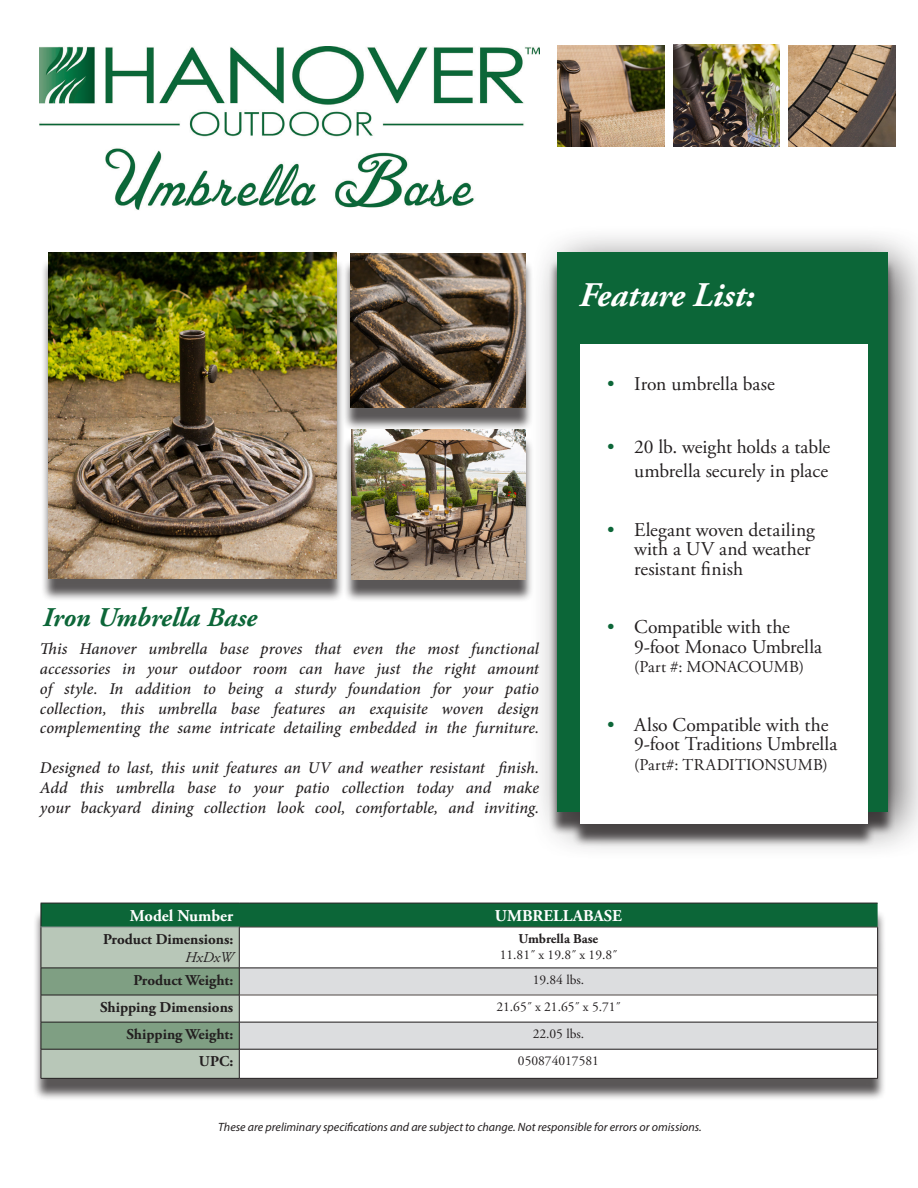
<style>
.page{position:relative;width:918px;height:1188px;background:#fff}
.page>*{position:absolute;margin:0;border:0;box-sizing:border-box;transform-origin:0 0}
.t1{font:italic 700 34.5px "Adobe Garamond Pro";color:#fff}
.t2{font:italic 700 27px "Adobe Garamond Pro";color:#0c6638}
.t3{font:19.5px/19.5px "Adobe Garamond Pro";color:#231f20}
.t4{font:italic 500 16.5px/19.8px "Minion Pro";color:#231f20;text-align:justify}
.t5{font:16.5px "Adobe Garamond Pro";letter-spacing:.01em;color:#231f20}
.t6{font:700 16.5px "Adobe Garamond Pro";color:#fff}
.t7{font:700 15px "Adobe Garamond Pro";color:#231f20}
.t8{font:italic 15px "Adobe Garamond Pro";color:#231f20}
.t9{font:13.5px "Adobe Garamond Pro";color:#231f20}
.t10{font:700 13.5px "Adobe Garamond Pro";color:#231f20}
.t11{font:italic 12px "Myriad Pro";color:#231f20}
.s1{color:#0c6638}
</style>
<div class="page">
<img style="left:673px;top:45px;width:107px;height:102px">
<img style="left:557px;top:45px;width:107px;height:102px">
<img style="left:789px;top:45px;width:106px;height:102px">
<div style="left:40px;top:259px;width:305px;height:342px;background:#231f20;opacity:.75"></div>
<img style="left:48px;top:252px;width:289px;height:327px">
<div style="left:342px;top:260px;width:192px;height:170px;background:#231f20;opacity:.75"></div>
<img style="left:350px;top:253px;width:176px;height:154px">
<div style="left:343px;top:436px;width:191px;height:167px;background:#231f20;opacity:.75"></div>
<img style="left:352px;top:430px;width:174px;height:149px">
<img style="left:40px;top:46px;width:499px;height:164px">
<div style="left:530px;top:225px;width:388px;height:636px;background:#231f20;opacity:.75"></div>
<div style="left:557px;top:252px;width:330px;height:560px;background:#0c6638"></div>
<div style="left:580px;top:344px;width:287px;height:480px;background:#fff"></div>
<div style="left:32px;top:909px;width:854px;height:193px;background:#231f20;opacity:.75"></div>
<hr style="left:41px;top:1078px;width:198px;height:1px;background:#231f20">
<svg style="left:41px;top:903px;width:837px;height:175px"></svg>
<hr style="left:239px;top:1078px;width:639px;height:1px;background:#231f20">
<p class="t1" style="left:579px;top:275px;width:177px">Feature List:</p>
<p class="t3" style="left:607px;top:375px;width:169px"><span class="s1">•</span> Iron umbrella base</p>
<p class="t2" style="left:43px;top:602px;width:216px">Iron Umbrella Base</p>
<p class="t4" style="left:40px;top:639px;width:501px">This Hanover umbrella base proves that even the most functional accessories in your outdoor room can have just the right amount of style. In addition to being a sturdy foundation for your patio collection, this umbrella base features an exquisite woven design complementing the same intricate detailing embedded in the furniture.</p>
<p class="t4" style="left:40px;top:758px;width:501px">Designed to last, this unit features an UV and weather resistant finish.<br>Add this umbrella base to your patio collection today and make your backyard dining collection look cool, comfortable, and inviting.</p>
<p class="t3" style="left:607px;top:436px;width:225px;line-height:24px;text-align:right"><span class="s1">•</span> 20 lb. weight holds a table umbrella securely in place</p>
<p class="t3" style="left:634px;top:520px;width:182px;text-indent:-27px"><span class="s1">•</span> Elegant woven detailing with a UV and weather resistant finish</p>
<p class="t3" style="left:634px;top:618px;width:189px;text-indent:-27px"><span class="s1">•</span> Compatible with the<br>9-foot Monaco Umbrella</p>
<p class="t5" style="left:634px;top:657px;width:171px">(Part #: MONACOUMB)</p>
<p class="t3" style="left:634px;top:715px;width:205px;text-indent:-27px"><span class="s1">•</span> Also Compatible with the<br>9-foot Traditions Umbrella</p>
<p class="t5" style="left:634px;top:755px;width:195px">(Part#: TRADITIONSUMB)</p>
<p class="t6" style="left:130px;top:906px;width:105px">Model Number</p>
<p class="t6" style="left:495px;top:906px;width:129px">UMBRELLABASE</p>
<p class="t7" style="left:103px;top:930px;width:132px">Product Dimensions:</p>
<p class="t8" style="left:185px;top:948px;width:50px">HxDxW</p>
<p class="t10" style="left:519px;top:931px;width:81px">Umbrella Base</p>
<p class="t9" style="left:500px;top:947px;width:119px">11.81˝ x 19.8˝ x 19.8˝</p>
<p class="t7" style="left:133px;top:971px;width:101px">Product Weight:</p>
<p class="t9" style="left:533px;top:971px;width:53px">19.84 lbs.</p>
<p class="t7" style="left:100px;top:998px;width:135px">Shipping Dimensions</p>
<p class="t9" style="left:496px;top:998px;width:126px">21.65˝ x 21.65˝ x 5.71˝</p>
<p class="t7" style="left:127px;top:1025px;width:108px">Shipping Weight:</p>
<p class="t9" style="left:533px;top:1026px;width:53px">22.05 lbs.</p>
<p class="t7" style="left:199px;top:1053px;width:36px">UPC:</p>
<p class="t9" style="left:518px;top:1053px;width:82px">050874017581</p>
<p class="t11" style="left:218px;top:1120px;width:485px">These are preliminary specifications and are subject to change. Not responsible for errors or omissions.</p>
</div>
